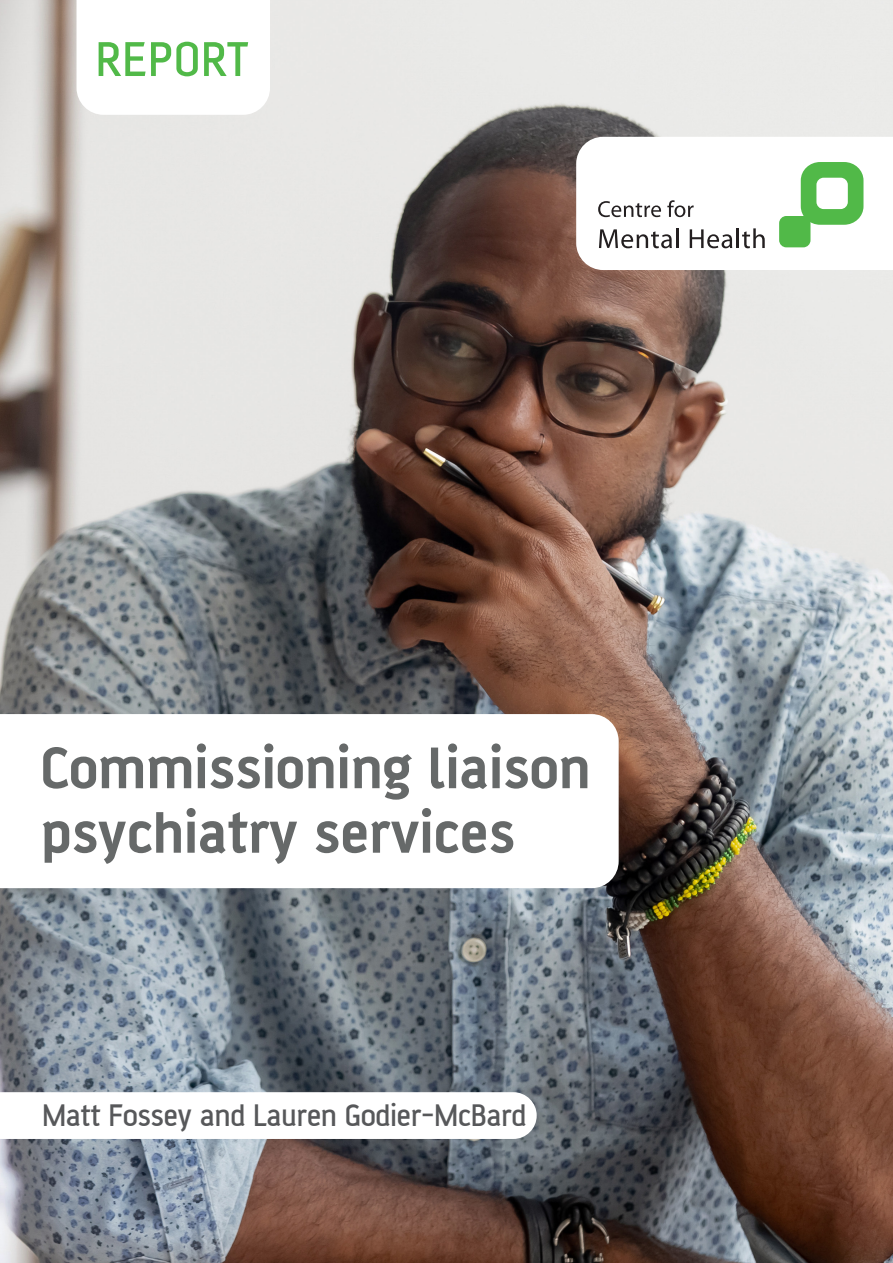
<style>
.page{position:relative;width:893px;height:1263px;background:#fff}
.page>*{position:absolute;margin:0;border:0;box-sizing:border-box;transform-origin:0 0}
.t1{font:700 63px/64.5px "AF Battersea";color:#666969}
.t2{font:500 52.5px "AF Battersea";letter-spacing:.03em;color:#51b948}
.t3{font:500 33px "AF Battersea";color:#57585a}
</style>
<div class="page">
<img style="left:0;top:0;width:893px;height:1263px">
<svg style="left:576px;top:137px;width:317px;height:133px"></svg>
<svg style="left:0;top:1092px;width:537px;height:47px"></svg>
<svg style="left:77px;top:0;width:193px;height:115px"></svg>
<svg style="left:0;top:714px;width:619px;height:174px"></svg>
<p class="t2" style="left:96px;top:33px;width:154px">REPORT</p>
<p class="t1" style="left:41px;top:735px;width:551px">Commissioning liaison psychiatry services</p>
<p class="t3" style="left:43px;top:1099px;width:485px">Matt Fossey and Lauren Godier-McBard</p>
</div>
